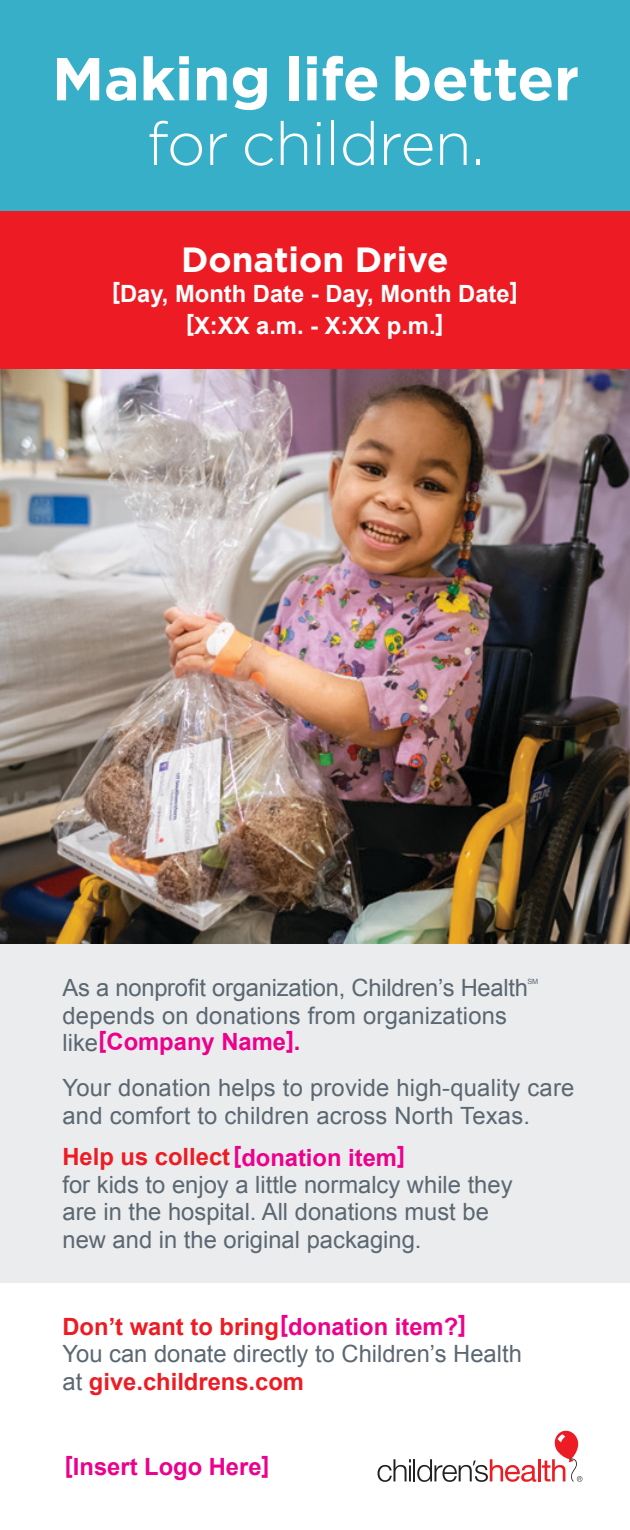
<style>
.page{position:relative;width:630px;height:1530px;background:#fff}
.page>*{position:absolute;margin:0;border:0;box-sizing:border-box;transform-origin:0 0}
.t1{font:700 60.5px "Gotham";letter-spacing:-.005em;color:#fff}
.t2{font:300 60.5px "Gotham";letter-spacing:-.015em;color:#fff}
.t3{font:700 35px "Gotham";color:#fff}
.t4{font:23.75px/27.5px "Arial";color:#5b6771}
.t5{font:700 23.75px/32px "Arial";color:#fff;text-align:center}
.t6{font:700 23.75px "Arial";color:#ec008c}
.t7{font:7.25px "Arial";color:#5b6771}
.s1{font-weight:700;color:#ec008c}
.s2{font-weight:700;color:#ed1c24}
</style>
<div class="page">
<div style="left:0;top:944px;width:630px;height:339px;background:#eaecee"></div>
<div style="left:0;top:0;width:630px;height:220px;background:#37afc8"></div>
<img style="left:0;top:369px;width:630px;height:575px">
<div style="left:0;top:212px;width:630px;height:157px;background:#ed1c24"></div>
<hr style="left:538px;top:1459px;width:3px;height:22px;background:#ed1c24">
<svg style="left:542px;top:1430px;width:40px;height:52px"></svg>
<svg style="left:378px;top:1459px;width:33px;height:23px"></svg>
<hr style="left:413px;top:1459px;width:2px;height:22px;background:#231f20">
<svg style="left:417px;top:1459px;width:119px;height:23px"></svg>
<h1 class="t1" style="left:52px;top:39px;width:529px">Making life better</h1>
<h1 class="t2" style="left:147px;top:105px;width:340px">for children.</h1>
<h2 class="t3" style="left:181px;top:237px;width:269px">Donation Drive</h2>
<p class="t5" style="left:112px;top:278px;width:407px">[Day, Month Date - Day, Month Date] [X:XX a.m. - X:XX p.m.]</p>
<p class="t4" style="left:62px;top:974px;width:467px">As a nonprofit organization, Children’s Health</p>
<p class="t7" style="left:527px;top:976px;width:12px">SM</p>
<p class="t4" style="left:63px;top:1002px;width:446px;line-height:26.8px">depends on donations from organizations like<span class="s1">[Company Name].</span></p>
<p class="t4" style="left:63px;top:1074px;width:513px">Your donation helps to provide high-quality care and comfort to children across North Texas.</p>
<p class="t4" style="left:63px;top:1144px;width:452px"><span class="s2">Help us collect</span><span class="s1">[donation item]<br></span>for kids to enjoy a little normalcy while they are in the hospital. All donations must be new and in the original packaging.</p>
<p class="t4" style="left:63px;top:1313px;width:461px"><span class="s2">Don’t want to bring</span><span class="s1">[donation item?]<br></span>You can donate directly to Children’s Health at <span class="s2">give.childrens.com</span></p>
<p class="t6" style="left:65px;top:1452px;width:206px">[Insert Logo Here]</p>
</div>
